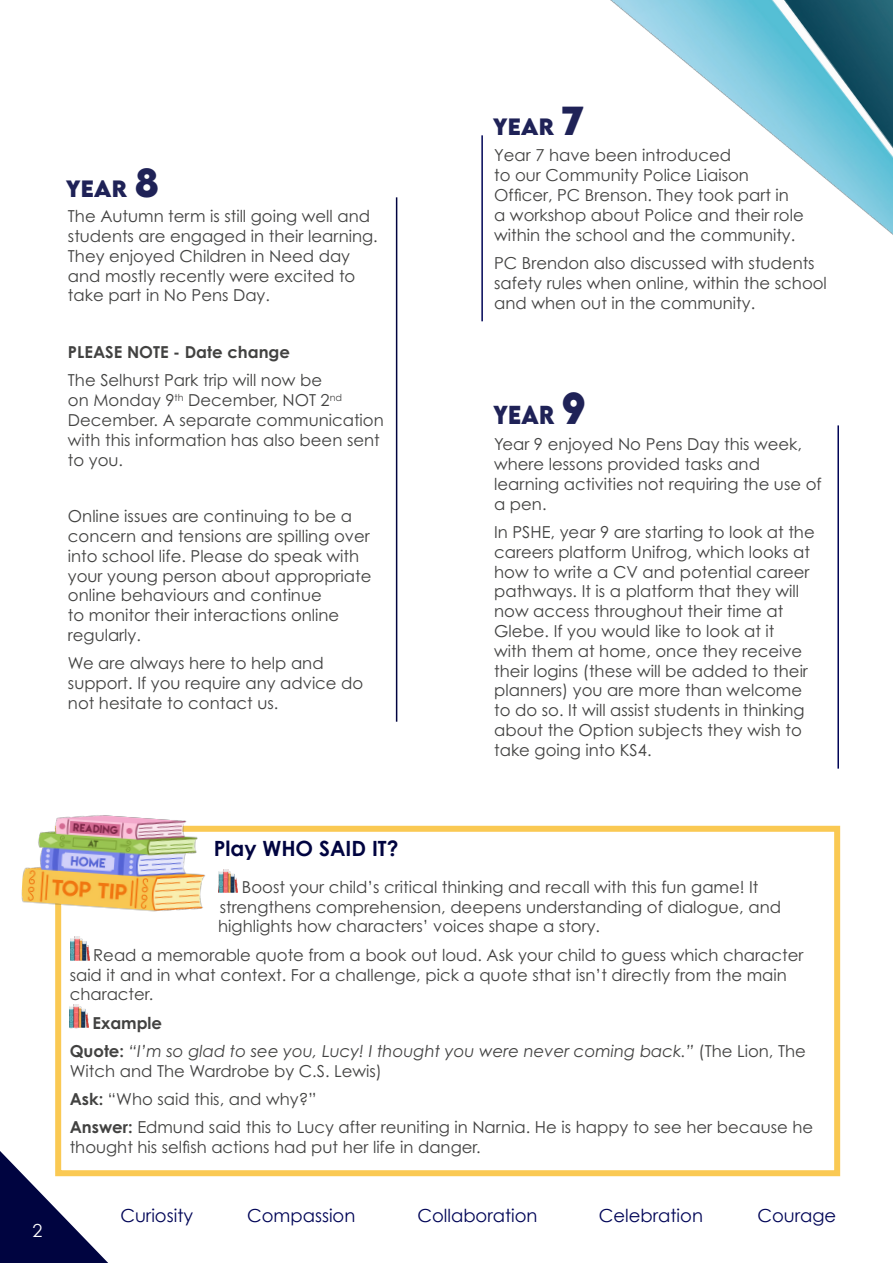
<style>
.page{position:relative;width:893px;height:1263px;background:#fff}
.page>*{position:absolute;margin:0;border:0;box-sizing:border-box;transform-origin:0 0}
.t1{font:700 23.1px "LEMONMILK";color:#1f2257;scale:.91 1}
.t2{font:700 21px "Century Gothic";color:#000440}
.t3{font:700 21px "LEMONMILK";color:#1f2257}
.t4{font:18px "Century Gothic";color:#000557}
.t5{font:18px "Century Gothic";color:#fff}
.t6{font:16.5px/19.8px "Century Gothic Pro";color:#424241}
.t7{font:16.5px/19.8px "Century Gothic";color:#424241}
.t8{font:italic 16.5px/28.3px "Century Gothic Pro";color:#424241}
.t9{font:700 16.5px "Century Gothic Pro";color:#424241}
.s1{font-size:36px}
.s2{font-size:39.6px}
.s3{font-weight:700;font-style:normal}
.s4{font-style:normal}
.s5{font-weight:700}
</style>
<div class="page">
<svg style="left:0;top:1151px;width:124px;height:112px"></svg>
<div style="left:55px;top:826px;width:785px;height:350px;border:6px solid #fac953"></div>
<img style="left:21px;top:815px;width:188px;height:105px">
<img style="left:219px;top:869px;width:19px;height:24px">
<img style="left:70px;top:937px;width:19px;height:23px">
<img style="left:69px;top:1004px;width:19px;height:24px">
<img style="left:610px;top:0;width:283px;height:235px">
<hr style="left:481px;top:135px;width:2px;height:186px;background:#000557">
<hr style="left:396px;top:197px;width:1px;height:525px;background:#000440">
<hr style="left:837px;top:425px;width:2px;height:344px;background:#000557">
<p class="t3" style="left:66px;top:175px;width:95px">YEAR <span class="s1">8</span></p>
<p class="t6" style="left:68px;top:206px;width:311px">The Autumn term is still going well and students are engaged in their learning.<br>They enjoyed Children in Need day and mostly recently were excited to take part in No Pens Day.</p>
<p class="t9" style="left:68px;top:342px;width:224px">PLEASE NOTE - Date change</p>
<p class="t6" style="left:68px;top:370px;width:317px">The Selhurst Park trip will now be<br>on Monday 9<sup>th</sup> December, NOT 2<sup>nd<br></sup>December. A separate communication with this information has also been sent to you.</p>
<p class="t6" style="left:68px;top:506px;width:305px">Online issues are continuing to be a concern and tensions are spilling over into school life. Please do speak with your young person about appropriate online behaviours and continue<br>to monitor their interactions online regularly.</p>
<p class="t6" style="left:68px;top:653px;width:297px">We are always here to help and support. If you require any advice do not hesitate to contact us.</p>
<p class="t3" style="left:493px;top:113px;width:92px">YEAR <span class="s1">7</span></p>
<p class="t7" style="left:494px;top:145px;width:311px">Year 7 have been introduced<br>to our Community Police Liaison Officer, PC Brenson. They took part in a workshop about Police and their role within the school and the community.</p>
<p class="t7" style="left:494px;top:253px;width:334px">PC Brendon also discussed with students safety rules when online, within the school and when out in the community.</p>
<h1 class="t1" style="left:493px;top:399px;width:103px">YEAR <span class="s2">9</span></h1>
<p class="t6" style="left:494px;top:434px;width:329px">Year 9 enjoyed No Pens Day this week, where lessons provided tasks and learning activities not requiring the use of a pen.</p>
<p class="t6" style="left:494px;top:522px;width:322px">In PSHE, year 9 are starting to look at the careers platform Unifrog, which looks at how to write a CV and potential career pathways. It is a platform that they will now access throughout their time at Glebe. If you would like to look at it<br>with them at home, once they receive their logins (these will be added to their planners) you are more than welcome to do so. It will assist students in thinking about the Option subjects they wish to take going into KS4.</p>
<p class="t5" style="left:33px;top:1218px;width:11px">2</p>
<p class="t2" style="left:214px;top:832px;width:186px">Play WHO SAID IT?</p>
<p class="t6" style="left:218px;top:877px;width:564px;text-indent:24px">Boost your child’s critical thinking and recall with this fun game! It strengthens comprehension, deepens understanding of dialogue, and highlights how characters’ voices shape a story.</p>
<p class="t6" style="left:70px;top:945px;width:735px;text-indent:24px">Read a memorable quote from a book out loud. Ask your child to guess which character said it and in what context. For a challenge, pick a quote sthat isn’t directly from the main character.</p>
<p class="t8" style="left:70px;top:1008px;width:738px;text-indent:23px"><span class="s3">Example<br>Quote:</span> “I’m so glad to see you, Lucy! I thought you were never coming back.” <span class="s4">(The Lion, The</span></p>
<p class="t6" style="left:70px;top:1056px;width:745px;line-height:28.3px">Witch and The Wardrobe by C.S. Lewis)<br><span class="s5">Ask:</span> “Who said this, and why?”<br><span class="s5">Answer:</span> Edmund said this to Lucy after reuniting in Narnia. He is happy to see her because he</p>
<p class="t6" style="left:70px;top:1137px;width:413px">thought his selfish actions had put her life in danger.</p>
<p class="t4" style="left:120px;top:1203px;width:74px">Curiosity</p>
<p class="t4" style="left:247px;top:1203px;width:110px">Compassion</p>
<p class="t4" style="left:417px;top:1203px;width:122px">Collaboration</p>
<p class="t4" style="left:599px;top:1203px;width:106px">Celebration</p>
<p class="t4" style="left:757px;top:1203px;width:80px">Courage</p>
</div>
